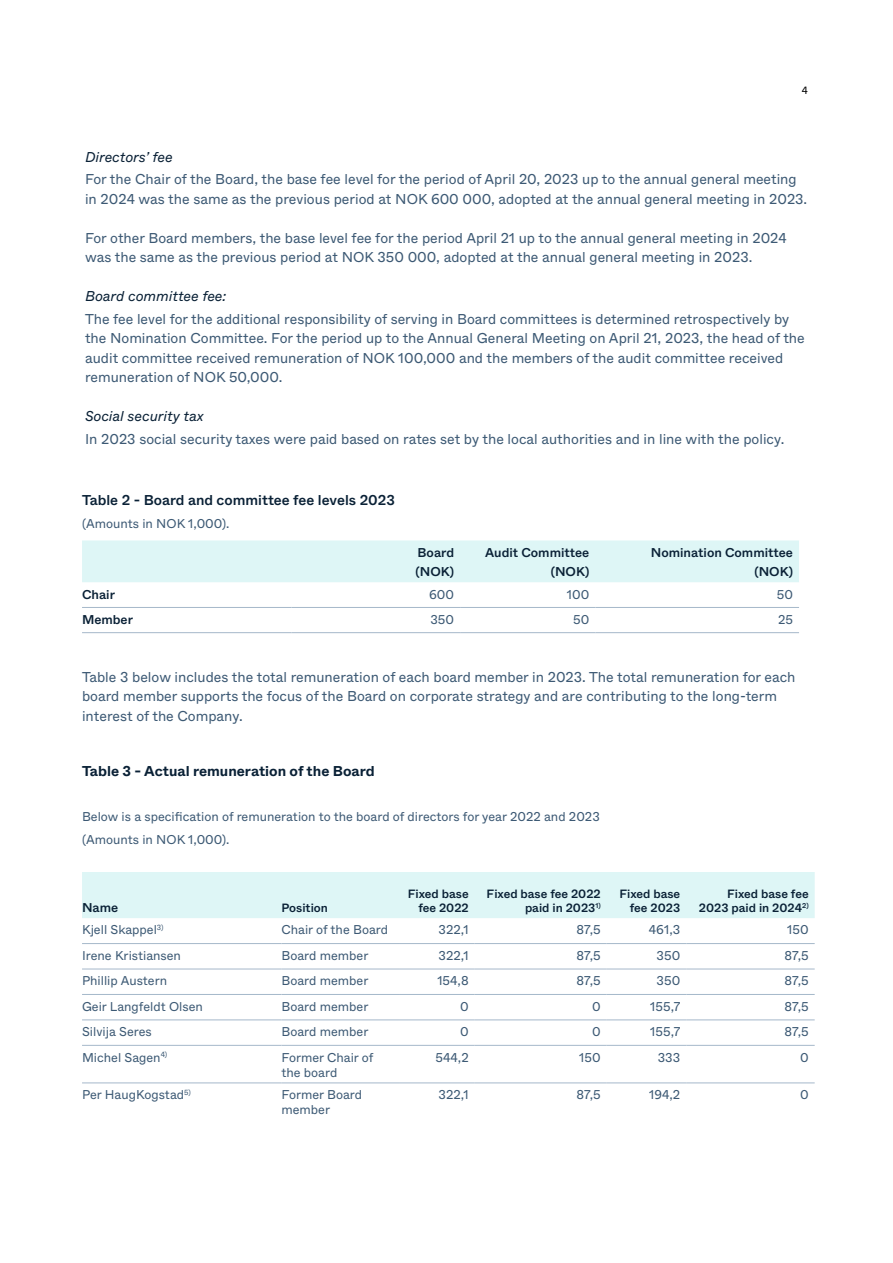
<style>
.page{position:relative;width:893px;height:1263px;background:#fff}
.page>*{position:absolute;margin:0;border:0;box-sizing:border-box;transform-origin:0 0}
.paragraph{font:14.25px/19.5px "Whyte";color:#3c5974}
.t1{font:italic 14.25px "Whyte";color:#0a2136}
.t2{font:500 14.25px "Whyte";color:#0a2136}
.t3{font:700 14.25px "Whyte";color:#0a2136}
.copy_text_tables{font:12.75px/15.3px "Whyte";color:#3c5974}
.copy_text_tables-2{font:500 12.75px "Whyte";color:#0a2136}
.copy_text_tables-3{font:500 12px/14.4px "Whyte";color:#0a2136;text-align:right}
.t4{font:10.5px "Whyte";color:#000}
</style>
<div class="page">
<div style="left:82px;top:540px;width:717px;height:42px;background:#def6f6"></div>
<hr style="left:82px;top:607px;width:210px;height:1px;background:#a5b8ca">
<hr style="left:292px;top:607px;width:168px;height:1px;background:#a5b8ca">
<hr style="left:460px;top:607px;width:135px;height:1px;background:#a5b8ca">
<hr style="left:595px;top:607px;width:204px;height:1px;background:#a5b8ca">
<hr style="left:82px;top:632px;width:210px;height:1px;background:#a5b8ca">
<hr style="left:292px;top:632px;width:168px;height:1px;background:#a5b8ca">
<hr style="left:460px;top:632px;width:135px;height:1px;background:#a5b8ca">
<hr style="left:595px;top:632px;width:204px;height:1px;background:#a5b8ca">
<div style="left:82px;top:872px;width:733px;height:46px;background:#def6f6"></div>
<hr style="left:82px;top:943px;width:199px;height:1px;background:#a5b8ca">
<hr style="left:281px;top:943px;width:119px;height:1px;background:#a5b8ca">
<hr style="left:400px;top:943px;width:75px;height:1px;background:#a5b8ca">
<hr style="left:475px;top:943px;width:132px;height:1px;background:#a5b8ca">
<hr style="left:607px;top:943px;width:79px;height:1px;background:#a5b8ca">
<hr style="left:686px;top:943px;width:129px;height:1px;background:#a5b8ca">
<hr style="left:82px;top:969px;width:199px;height:1px;background:#a5b8ca">
<hr style="left:281px;top:969px;width:119px;height:1px;background:#a5b8ca">
<hr style="left:400px;top:969px;width:75px;height:1px;background:#a5b8ca">
<hr style="left:475px;top:969px;width:132px;height:1px;background:#a5b8ca">
<hr style="left:607px;top:969px;width:79px;height:1px;background:#a5b8ca">
<hr style="left:686px;top:969px;width:129px;height:1px;background:#a5b8ca">
<hr style="left:82px;top:994px;width:199px;height:1px;background:#a5b8ca">
<hr style="left:281px;top:994px;width:119px;height:1px;background:#a5b8ca">
<hr style="left:400px;top:994px;width:75px;height:1px;background:#a5b8ca">
<hr style="left:475px;top:994px;width:132px;height:1px;background:#a5b8ca">
<hr style="left:607px;top:994px;width:79px;height:1px;background:#a5b8ca">
<hr style="left:686px;top:994px;width:129px;height:1px;background:#a5b8ca">
<hr style="left:82px;top:1020px;width:199px;height:1px;background:#a5b8ca">
<hr style="left:281px;top:1020px;width:119px;height:1px;background:#a5b8ca">
<hr style="left:400px;top:1020px;width:75px;height:1px;background:#a5b8ca">
<hr style="left:475px;top:1020px;width:132px;height:1px;background:#a5b8ca">
<hr style="left:607px;top:1020px;width:79px;height:1px;background:#a5b8ca">
<hr style="left:686px;top:1020px;width:129px;height:1px;background:#a5b8ca">
<hr style="left:82px;top:1045px;width:199px;height:1px;background:#a5b8ca">
<hr style="left:281px;top:1045px;width:119px;height:1px;background:#a5b8ca">
<hr style="left:400px;top:1045px;width:75px;height:1px;background:#a5b8ca">
<hr style="left:475px;top:1045px;width:132px;height:1px;background:#a5b8ca">
<hr style="left:607px;top:1045px;width:79px;height:1px;background:#a5b8ca">
<hr style="left:686px;top:1045px;width:129px;height:1px;background:#a5b8ca">
<hr style="left:82px;top:1083px;width:199px;height:1px;background:#a5b8ca">
<hr style="left:281px;top:1083px;width:119px;height:1px;background:#a5b8ca">
<hr style="left:400px;top:1083px;width:75px;height:1px;background:#a5b8ca">
<hr style="left:475px;top:1083px;width:132px;height:1px;background:#a5b8ca">
<hr style="left:607px;top:1083px;width:79px;height:1px;background:#a5b8ca">
<hr style="left:686px;top:1083px;width:129px;height:1px;background:#a5b8ca">
<p class="t4" style="left:802px;top:82px;width:8px">4</p>
<h4 class="t1" style="left:85px;top:146px;width:89px">Directors’ fee</h4>
<p class="paragraph" style="left:85px;top:169px;width:724px">For the Chair of the Board, the base fee level for the period of April 20, 2023 up to the annual general meeting in 2024 was the same as the previous period at NOK 600 000, adopted at the annual general meeting in 2023.</p>
<p class="paragraph" style="left:85px;top:227px;width:703px">For other Board members, the base level fee for the period April 21 up to the annual general meeting in 2024 was the same as the previous period at NOK 350 000, adopted at the annual general meeting in 2023.</p>
<h4 class="t1" style="left:85px;top:285px;width:143px">Board committee fee:</h4>
<p class="paragraph" style="left:85px;top:308px;width:721px">The fee level for the additional responsibility of serving in Board committees is determined retrospectively by the Nomination Committee. For the period up to the Annual General Meeting on April 21, 2023, the head of the audit committee received remuneration of NOK 100,000 and the members of the audit committee received remuneration of NOK 50,000.</p>
<h4 class="t1" style="left:85px;top:405px;width:120px">Social security tax</h4>
<p class="paragraph" style="left:85px;top:428px;width:701px">In 2023 social security taxes were paid based on rates set by the local authorities and in line with the policy.</p>
<h4 class="t2" style="left:82px;top:489px;width:314px">Table 2 - Board and committee fee levels 2023</h4>
<h4 class="copy_text_tables" style="left:82px;top:515px;width:149px">(Amounts in NOK 1,000).</h4>
<p class="copy_text_tables-2" style="left:417px;top:542px;width:38px">Board</p>
<p class="copy_text_tables-2" style="left:416px;top:562px;width:40px">(NOK)</p>
<p class="copy_text_tables-2" style="left:485px;top:542px;width:106px">Audit Committee</p>
<p class="copy_text_tables-2" style="left:551px;top:562px;width:40px">(NOK)</p>
<p class="copy_text_tables-2" style="left:651px;top:542px;width:144px">Nomination Committee</p>
<p class="copy_text_tables-2" style="left:754px;top:562px;width:40px">(NOK)</p>
<p class="copy_text_tables-2" style="left:82px;top:584px;width:34px">Chair</p>
<p class="copy_text_tables" style="left:429px;top:586px;width:26px">600</p>
<p class="copy_text_tables" style="left:567px;top:586px;width:24px">100</p>
<p class="copy_text_tables" style="left:777px;top:586px;width:18px">50</p>
<p class="copy_text_tables-2" style="left:82px;top:609px;width:53px">Member</p>
<p class="copy_text_tables" style="left:430px;top:611px;width:25px">350</p>
<p class="copy_text_tables" style="left:573px;top:611px;width:18px">50</p>
<p class="copy_text_tables" style="left:778px;top:611px;width:16px">25</p>
<p class="paragraph" style="left:82px;top:666px;width:715px">Table 3 below includes the total remuneration of each board member in 2023. The total remuneration for each board member supports the focus of the Board on corporate strategy and are contributing to the long-term interest of the Company.</p>
<h4 class="t3" style="left:82px;top:760px;width:294px">Table 3 - Actual remuneration of the Board</h4>
<h4 class="copy_text_tables" style="left:82px;top:808px;width:519px">Below is a specification of remuneration to the board of directors for year 2022 and 2023</h4>
<h4 class="copy_text_tables" style="left:82px;top:831px;width:149px">(Amounts in NOK 1,000).</h4>
<p class="copy_text_tables-2" style="left:82px;top:898px;width:38px">Name</p>
<p class="copy_text_tables-3" style="left:281px;top:900px;width:48px">Position</p>
<p class="copy_text_tables-3" style="left:408px;top:886px;width:62px">Fixed base fee 2022</p>
<p class="copy_text_tables-3" style="left:487px;top:886px;width:116px">Fixed base fee 2022 paid in 2023<sup>1)</sup></p>
<p class="copy_text_tables-3" style="left:619px;top:886px;width:62px">Fixed base</p>
<p class="copy_text_tables-3" style="left:630px;top:900px;width:52px">fee 2023</p>
<p class="copy_text_tables-3" style="left:727px;top:886px;width:83px">Fixed base fee</p>
<p class="copy_text_tables-3" style="left:699px;top:900px;width:111px">2023 paid in 2024<sup>2)</sup></p>
<p class="copy_text_tables" style="left:82px;top:921px;width:83px">Kjell Skappel<sup>3)</sup></p>
<p class="copy_text_tables" style="left:281px;top:921px;width:108px">Chair of the Board</p>
<p class="copy_text_tables" style="left:439px;top:921px;width:32px">322,1</p>
<p class="copy_text_tables" style="left:577px;top:921px;width:26px">87,5</p>
<p class="copy_text_tables" style="left:649px;top:921px;width:33px">461,3</p>
<p class="copy_text_tables" style="left:787px;top:921px;width:23px">150</p>
<p class="copy_text_tables" style="left:82px;top:947px;width:100px">Irene Kristiansen</p>
<p class="copy_text_tables" style="left:281px;top:947px;width:88px">Board member</p>
<p class="copy_text_tables" style="left:439px;top:947px;width:32px">322,1</p>
<p class="copy_text_tables" style="left:577px;top:947px;width:26px">87,5</p>
<p class="copy_text_tables" style="left:657px;top:947px;width:25px">350</p>
<p class="copy_text_tables" style="left:785px;top:947px;width:26px">87,5</p>
<p class="copy_text_tables" style="left:82px;top:972px;width:87px">Phillip Austern</p>
<p class="copy_text_tables" style="left:281px;top:972px;width:88px">Board member</p>
<p class="copy_text_tables" style="left:437px;top:972px;width:33px">154,8</p>
<p class="copy_text_tables" style="left:577px;top:972px;width:26px">87,5</p>
<p class="copy_text_tables" style="left:657px;top:972px;width:25px">350</p>
<p class="copy_text_tables" style="left:785px;top:972px;width:26px">87,5</p>
<p class="copy_text_tables" style="left:82px;top:998px;width:122px">Geir Langfeldt Olsen</p>
<p class="copy_text_tables" style="left:281px;top:998px;width:88px">Board member</p>
<p class="copy_text_tables" style="left:460px;top:998px;width:10px">0</p>
<p class="copy_text_tables" style="left:592px;top:998px;width:10px">0</p>
<p class="copy_text_tables" style="left:650px;top:998px;width:32px">155,7</p>
<p class="copy_text_tables" style="left:785px;top:998px;width:26px">87,5</p>
<p class="copy_text_tables" style="left:82px;top:1023px;width:71px">Silvija Seres</p>
<p class="copy_text_tables" style="left:281px;top:1023px;width:88px">Board member</p>
<p class="copy_text_tables" style="left:460px;top:1023px;width:10px">0</p>
<p class="copy_text_tables" style="left:592px;top:1023px;width:10px">0</p>
<p class="copy_text_tables" style="left:650px;top:1023px;width:32px">155,7</p>
<p class="copy_text_tables" style="left:785px;top:1023px;width:26px">87,5</p>
<p class="copy_text_tables" style="left:82px;top:1049px;width:87px">Michel Sagen<sup>4)</sup></p>
<p class="copy_text_tables" style="left:281px;top:1049px;width:94px">Former Chair of the board</p>
<p class="copy_text_tables" style="left:435px;top:1049px;width:35px">544,2</p>
<p class="copy_text_tables" style="left:579px;top:1049px;width:23px">150</p>
<p class="copy_text_tables" style="left:658px;top:1049px;width:24px">333</p>
<p class="copy_text_tables" style="left:800px;top:1049px;width:10px">0</p>
<p class="copy_text_tables" style="left:82px;top:1086px;width:110px">Per HaugKogstad<sup>5)</sup></p>
<p class="copy_text_tables" style="left:281px;top:1086px;width:82px">Former Board member</p>
<p class="copy_text_tables" style="left:439px;top:1086px;width:32px">322,1</p>
<p class="copy_text_tables" style="left:577px;top:1086px;width:26px">87,5</p>
<p class="copy_text_tables" style="left:649px;top:1086px;width:33px">194,2</p>
<p class="copy_text_tables" style="left:800px;top:1086px;width:10px">0</p>
</div>
